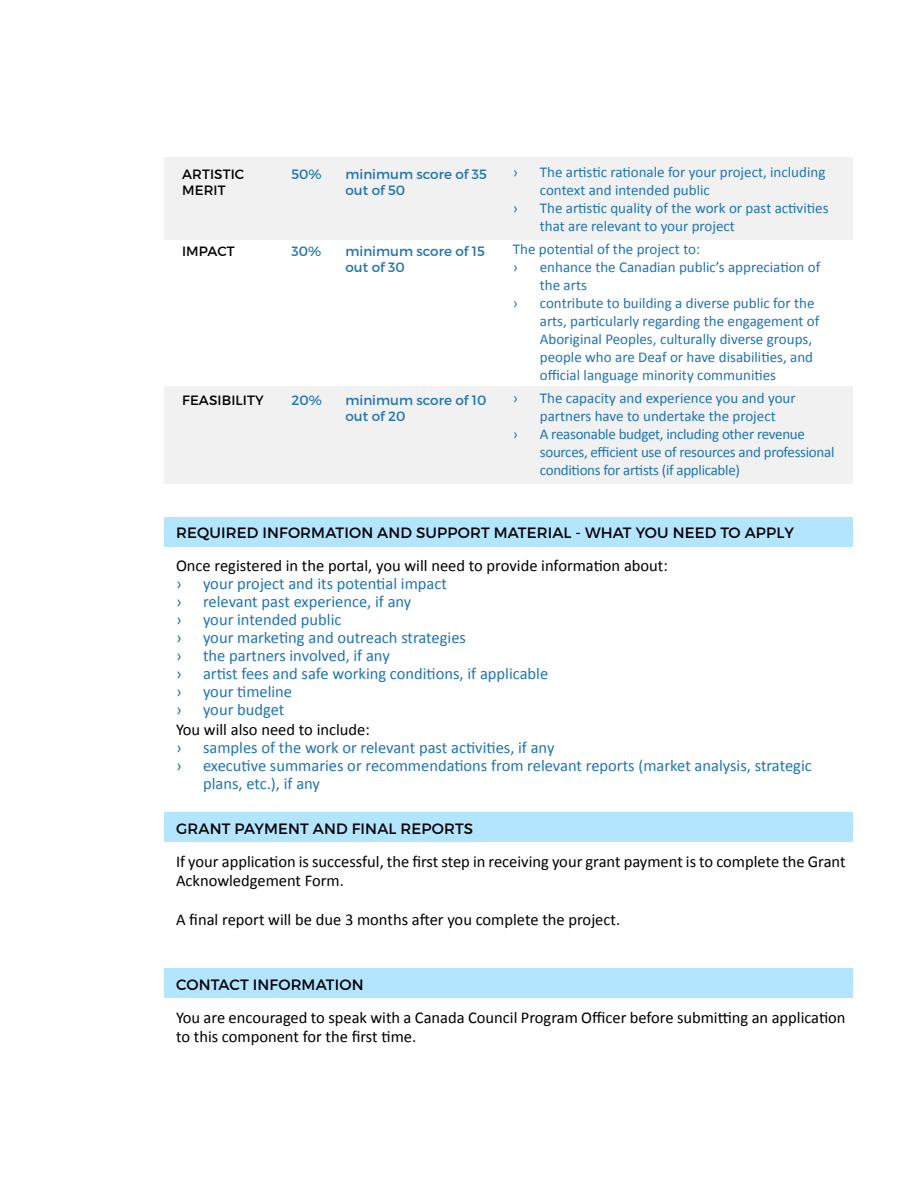
<style>
.page{position:relative;width:918px;height:1188px;background:#fff}
.page>*{position:absolute;margin:0;border:0;box-sizing:border-box;transform-origin:0 0}
.t1{font:16.5px/19.5px "Calibri";color:#000}
.t2{font:16.5px/18px "Calibri";color:#2074b1}
.t3{font:15px/18px "Calibri";color:#2074b1}
.t4{font:15px/18px "Calibri";letter-spacing:-.02em;color:#2074b1}
.t5{font:15px "Montserrat";letter-spacing:.01em;color:#000}
.t6{font:13.5px/16.2px "Montserrat";color:#2074b1}
.t7{font:13.5px/16.2px "Montserrat";letter-spacing:.01em;color:#000}
</style>
<div class="page">
<div style="left:164px;top:386px;width:688px;height:98px;background:#f1f1f1"></div>
<div style="left:164px;top:157px;width:688px;height:83px;background:#f1f1f1"></div>
<div style="left:164px;top:517px;width:688px;height:29px;background:#b4e5ff"></div>
<div style="left:164px;top:812px;width:688px;height:30px;background:#b4e5ff"></div>
<div style="left:164px;top:968px;width:688px;height:30px;background:#b4e5ff"></div>
<p class="t7" style="left:182px;top:166px;width:64px">ARTISTIC<br>MERIT</p>
<p class="t6" style="left:291px;top:166px;width:32px">50%</p>
<p class="t6" style="left:345px;top:166px;width:143px">minimum score of 35 out of 50</p>
<p class="t3" style="left:513px;top:163px;width:7px">›</p>
<p class="t3" style="left:540px;top:163px;width:287px">The artistic rationale for your project, including context and intended public</p>
<p class="t3" style="left:513px;top:199px;width:7px">›</p>
<p class="t3" style="left:540px;top:199px;width:290px">The artistic quality of the work or past activities that are relevant to your project</p>
<p class="t7" style="left:182px;top:243px;width:54px">IMPACT</p>
<p class="t6" style="left:291px;top:243px;width:31px">30%</p>
<p class="t6" style="left:345px;top:243px;width:141px">minimum score of 15 out of 30</p>
<p class="t3" style="left:513px;top:240px;width:189px">The potential of the project to: ›</p>
<p class="t3" style="left:540px;top:258px;width:282px">enhance the Canadian public’s appreciation of the arts</p>
<p class="t3" style="left:513px;top:294px;width:7px">›</p>
<p class="t3" style="left:540px;top:294px;width:281px">contribute to building a diverse public for the arts, particularly regarding the engagement of Aboriginal Peoples, culturally diverse groups, people who are Deaf or have disabilities, and official language minority communities</p>
<p class="t7" style="left:182px;top:392px;width:83px">FEASIBILITY</p>
<p class="t6" style="left:291px;top:392px;width:32px">20%</p>
<p class="t6" style="left:345px;top:392px;width:143px">minimum score of 10 out of 20</p>
<p class="t3" style="left:513px;top:389px;width:7px">›</p>
<p class="t3" style="left:540px;top:389px;width:257px">The capacity and experience you and your partners have to undertake the project</p>
<p class="t3" style="left:513px;top:425px;width:7px">›</p>
<p class="t4" style="left:540px;top:425px;width:296px">A reasonable budget, including other revenue sources, efficient use of resources and professional conditions for artists (if applicable)</p>
<p class="t5" style="left:176px;top:524px;width:620px">REQUIRED INFORMATION AND SUPPORT MATERIAL - WHAT YOU NEED TO APPLY</p>
<p class="t1" style="left:176px;top:556px;width:493px">Once registered in the portal, you will need to provide information about:</p>
<p class="t2" style="left:176px;top:575px;width:7px">›</p>
<p class="t2" style="left:203px;top:575px;width:245px">your project and its potential impact</p>
<p class="t2" style="left:176px;top:593px;width:7px">›</p>
<p class="t2" style="left:203px;top:593px;width:210px">relevant past experience, if any</p>
<p class="t2" style="left:176px;top:611px;width:7px">›</p>
<p class="t2" style="left:203px;top:611px;width:140px">your intended public</p>
<p class="t2" style="left:176px;top:629px;width:7px">›</p>
<p class="t2" style="left:203px;top:629px;width:265px">your marketing and outreach strategies</p>
<p class="t2" style="left:176px;top:647px;width:7px">›</p>
<p class="t2" style="left:203px;top:647px;width:188px">the partners involved, if any</p>
<p class="t2" style="left:176px;top:665px;width:7px">›</p>
<p class="t2" style="left:203px;top:665px;width:347px">artist fees and safe working conditions, if applicable</p>
<p class="t2" style="left:176px;top:683px;width:7px">›</p>
<p class="t2" style="left:203px;top:683px;width:91px">your timeline</p>
<p class="t2" style="left:176px;top:701px;width:7px">›</p>
<p class="t2" style="left:203px;top:701px;width:83px">your budget</p>
<p class="t1" style="left:176px;top:720px;width:195px">You will also need to include:</p>
<p class="t2" style="left:176px;top:738px;width:7px">›</p>
<p class="t2" style="left:203px;top:738px;width:353px">samples of the work or relevant past activities, if any</p>
<p class="t2" style="left:176px;top:756px;width:7px">›</p>
<p class="t2" style="left:203px;top:756px;width:610px">executive summaries or recommendations from relevant reports (market analysis, strategic plans, etc.), if any</p>
<p class="t5" style="left:176px;top:819px;width:299px">GRANT PAYMENT AND FINAL REPORTS</p>
<p class="t1" style="left:176px;top:852px;width:671px">If your application is successful, the first step in receiving your grant payment is to complete the Grant<br>Acknowledgement Form.</p>
<p class="t1" style="left:176px;top:910px;width:446px">A final report will be due 3 months after you complete the project.</p>
<p class="t5" style="left:176px;top:975px;width:189px">CONTACT INFORMATION</p>
<p class="t1" style="left:176px;top:1008px;width:671px">You are encouraged to speak with a Canada Council Program Officer before submitting an application to this component for the first time.</p>
</div>
